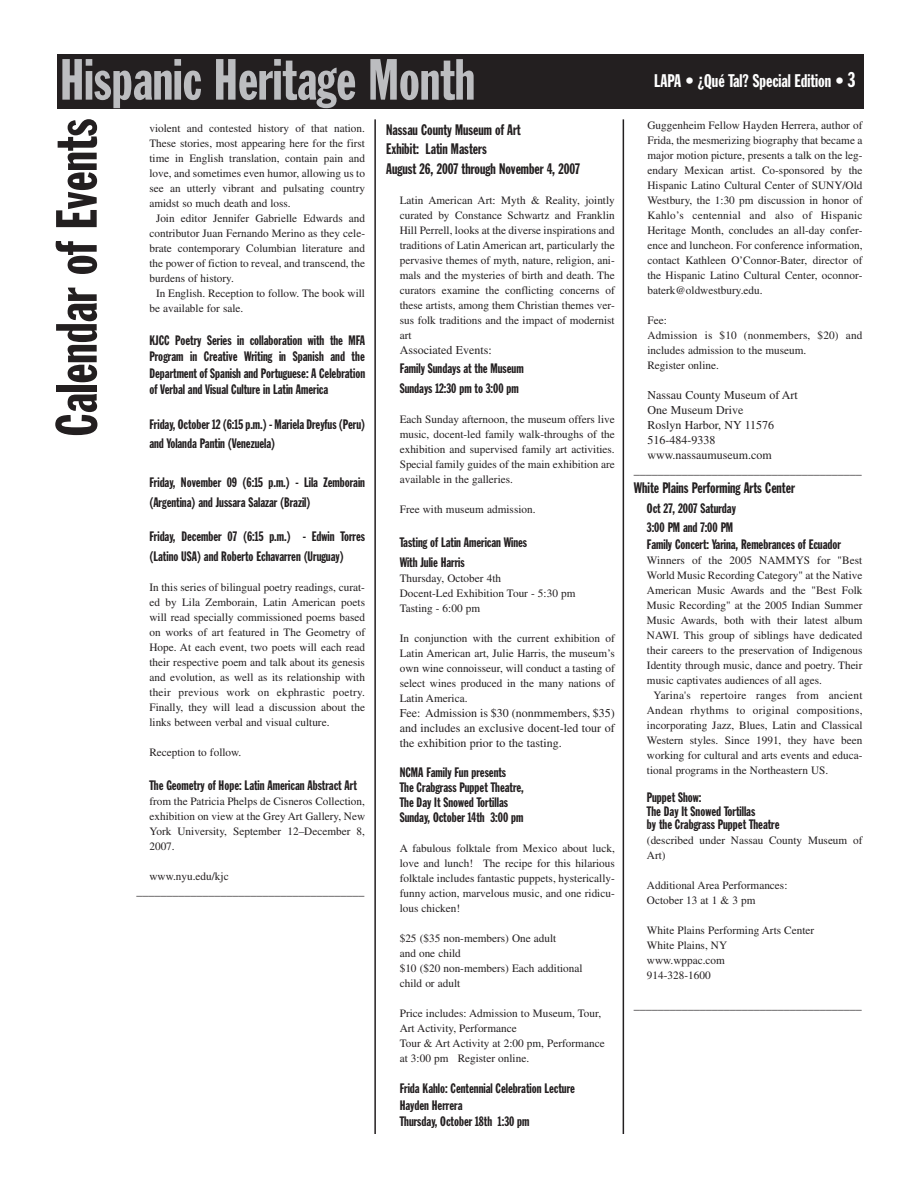
<style>
.page{position:relative;width:918px;height:1188px;background:#fff}
.page>*{position:absolute;margin:0;border:0;box-sizing:border-box;transform-origin:0 0}
.t1{font:57px "Franklin Gothic Extra Cond";color:#bcbdc0}
.t2{font:57px "Franklin Gothic Extra Cond";color:#231f20}
.t3{font:18px "Franklin Gothic Extra Cond";color:#fff}
.t4{font:15px/19.5px "Franklin Gothic Extra Cond";color:#231f20}
.t5{font:13.5px/19.5px "Franklin Gothic Extra Cond";color:#231f20}
.t6{font:12px/15px "Times";color:#231f20;text-align:justify}
.t7{font:11.25px/15px "Times";color:#231f20;text-align:justify}
.t8{font:11.25px "Times";letter-spacing:.02em;color:#231f20}
.s1{font-size:21px}
</style>
<div class="page">
<div style="left:57px;top:54px;width:807px;height:55px;background:#231f20"></div>
<hr style="left:374px;top:119px;width:2px;height:1015px;background:#231f20">
<hr style="left:623px;top:119px;width:1px;height:1015px;background:#231f20">
<h1 class="t1" style="left:60px;top:59px;width:417px">Hispanic Heritage Month</h1>
<h2 class="t3" style="left:654px;top:74px;width:202px">LAPA • ¿Qué Tal? Special Edition • <span class="s1">3</span></h2>
<h1 class="t2" style="left:56px;top:436px;width:319px;rotate:-90deg">Calendar of Events</h1>
<p class="t7" style="left:647px;top:118px;width:217px">Guggenheim Fellow Hayden Herrera, author of Frida, the mesmerizing biography that became a major motion picture, presents a talk on the leg&shy;endary Mexican artist. Co-sponsored by the Hispanic Latino Cultural Center of SUNY/Old Westbury, the 1:30 pm discussion in honor of Kahlo’s centennial and also of Hispanic Heritage Month, concludes an all-day confer&shy;ence and luncheon. For conference information, contact Kathleen O’Connor-Bater, director of the Hispanic Latino Cultural Center, oconnor&shy;baterk@oldwestbury.edu.</p>
<h3 class="t4" style="left:386px;top:121px;width:195px">Nassau County Museum of Art<br>Exhibit: Latin Masters<br>August 26, 2007 through November 4, 2007</h3>
<p class="t7" style="left:400px;top:194px;width:217px">Latin American Art: Myth &amp; Reality, jointly curated by Constance Schwartz and Franklin Hill Perrell, looks at the diverse inspirations and traditions of Latin American art, particularly the pervasive themes of myth, nature, religion, ani&shy;mals and the mysteries of birth and death. The curators examine the conflicting concerns of these artists, among them Christian themes ver&shy;sus folk traditions and the impact of modernist art</p>
<p class="t6" style="left:400px;top:343px;width:93px">Associated Events:</p>
<p class="t5" style="left:400px;top:360px;width:125px">Family Sundays at the Museum<br>Sundays 12:30 pm to 3:00 pm</p>
<p class="t7" style="left:400px;top:413px;width:217px">Each Sunday afternoon, the museum offers live music, docent-led family walk-throughs of the exhibition and supervised family art activities.<br>Special family guides of the main exhibition are available in the galleries.</p>
<p class="t7" style="left:400px;top:503px;width:137px">Free with museum admission.</p>
<p class="t5" style="left:400px;top:534px;width:129px">Tasting of Latin American Wines<br>With Julie Harris</p>
<p class="t7" style="left:400px;top:572px;width:177px;text-align:left">Thursday, October 4th<br>Docent-Led Exhibition Tour - 5:30 pm<br>Tasting - 6:00 pm</p>
<p class="t7" style="left:400px;top:632px;width:217px">In conjunction with the current exhibition of Latin American art, Julie Harris, the museum’s own wine connoisseur, will conduct a tasting of select wines produced in the many nations of Latin America.</p>
<p class="t6" style="left:400px;top:706px;width:217px">Fee: Admission is $30 (nonmmembers, $35) and includes an exclusive docent-led tour of the exhibition prior to the tasting.</p>
<p class="t5" style="left:400px;top:765px;width:126px;line-height:15px">NCMA Family Fun presents<br>The Crabgrass Puppet Theatre,<br>The Day It Snowed Tortillas<br>Sunday, October 14th 3:00 pm</p>
<p class="t7" style="left:400px;top:842px;width:217px">A fabulous folktale from Mexico about luck, love and lunch! The recipe for this hilarious folktale includes fantastic puppets, hysterically&shy;funny action, marvelous music, and one ridicu&shy;lous chicken!</p>
<p class="t7" style="left:400px;top:932px;width:184px;text-align:left">$25 ($35 non-members) One adult<br>and one child<br>$10 ($20 non-members) Each additional child or adult</p>
<p class="t7" style="left:400px;top:1007px;width:206px;text-align:left">Price includes: Admission to Museum, Tour, Art Activity, Performance<br>Tour &amp; Art Activity at 2:00 pm, Performance at 3:00 pm Register online.</p>
<p class="t5" style="left:400px;top:1081px;width:177px;line-height:16.5px">Frida Kahlo: Centennial Celebration Lecture<br>Hayden Herrera<br>Thursday, October 18th 1:30 pm</p>
<p class="t7" style="left:149px;top:122px;width:217px">violent and contested history of that nation.</p>
<p class="t7" style="left:149px;top:137px;width:217px">These stories, most appearing here for the first</p>
<p class="t7" style="left:149px;top:152px;width:217px">time in English translation, contain pain and</p>
<p class="t7" style="left:149px;top:167px;width:217px">love, and sometimes even humor, allowing us to</p>
<p class="t7" style="left:149px;top:182px;width:217px">see an utterly vibrant and pulsating country</p>
<p class="t7" style="left:149px;top:197px;width:143px">amidst so much death and loss.</p>
<p class="t7" style="left:156px;top:212px;width:211px">Join editor Jennifer Gabrielle Edwards and</p>
<p class="t7" style="left:149px;top:227px;width:217px">contributor Juan Fernando Merino as they cele-</p>
<p class="t7" style="left:149px;top:242px;width:217px">brate contemporary Columbian literature and</p>
<p class="t7" style="left:149px;top:257px;width:217px">the power of fiction to reveal, and transcend, the</p>
<p class="t7" style="left:149px;top:272px;width:86px">burdens of history.</p>
<p class="t7" style="left:156px;top:287px;width:211px">In English. Reception to follow. The book will</p>
<p class="t7" style="left:149px;top:302px;width:95px">be available for sale.</p>
<p class="t5" style="left:149px;top:333px;width:217px;line-height:16.5px;text-align:justify">KJCC Poetry Series in collaboration with the MFA Program in Creative Writing in Spanish and the Department of Spanish and Portuguese: A Celebration of Verbal and Visual Culture in Latin America</p>
<p class="t5" style="left:149px;top:415px;width:217px">Friday, October 12 (6:15 p.m.) - Mariela Dreyfus (Peru) and Yolanda Pantin (Venezuela)</p>
<p class="t5" style="left:149px;top:474px;width:217px">Friday, November 09 (6:15 p.m.) - Lila Zemborain (Argentina) and Jussara Salazar (Brazil)</p>
<p class="t5" style="left:149px;top:528px;width:217px">Friday, December 07 (6:15 p.m.) - Edwin Torres (Latino USA) and Roberto Echavarren (Uruguay)</p>
<p class="t7" style="left:149px;top:581px;width:217px">In this series of bilingual poetry readings, curat&shy;ed by Lila Zemborain, Latin American poets will read specially commissioned poems based on works of art featured in The Geometry of Hope. At each event, two poets will each read their respective poem and talk about its genesis and evolution, as well as its relationship with their previous work on ekphrastic poetry.<br>Finally, they will lead a discussion about the links between verbal and visual culture.</p>
<p class="t7" style="left:149px;top:746px;width:93px">Reception to follow.</p>
<p class="t5" style="left:149px;top:777px;width:209px">The Geometry of Hope: Latin American Abstract Art</p>
<p class="t7" style="left:149px;top:795px;width:217px">from the Patricia Phelps de Cisneros Collection, exhibition on view at the Grey Art Gallery, New York University, September 12–December 8, 2007.</p>
<p class="t7" style="left:149px;top:870px;width:81px">www.nyu.edu/kjc</p>
<p class="t6" style="left:136px;top:885px;width:229px">______________________________________</p>
<p class="t7" style="left:647px;top:313px;width:217px;text-align:left">Fee:<br>Admission is $10 (nonmembers, $20) and includes admission to the museum.<br>Register online.</p>
<p class="t6" style="left:647px;top:388px;width:152px">Nassau County Museum of Art</p>
<p class="t6" style="left:647px;top:403px;width:97px">One Museum Drive</p>
<p class="t6" style="left:647px;top:418px;width:128px">Roslyn Harbor, NY 11576</p>
<p class="t6" style="left:647px;top:433px;width:69px">516-484-9338</p>
<p class="t6" style="left:647px;top:448px;width:126px">www.nassaumuseum.com</p>
<p class="t6" style="left:634px;top:463px;width:229px">______________________________________</p>
<h3 class="t4" style="left:634px;top:479px;width:163px">White Plains Performing Arts Center</h3>
<p class="t5" style="left:647px;top:499px;width:91px">Oct 27, 2007 Saturday<br>3:00 PM and 7:00 PM</p>
<p class="t5" style="left:647px;top:535px;width:196px">Family Concert: Yarina, Remebrances of Ecuador</p>
<p class="t7" style="left:647px;top:553px;width:217px">Winners of the 2005 NAMMYS for "Best</p>
<p class="t7" style="left:647px;top:568px;width:217px">World Music Recording Category" at the Native</p>
<p class="t7" style="left:647px;top:583px;width:217px">American Music Awards and the "Best Folk</p>
<p class="t7" style="left:647px;top:598px;width:217px">Music Recording" at the 2005 Indian Summer</p>
<p class="t7" style="left:647px;top:613px;width:217px">Music Awards, both with their latest album</p>
<p class="t7" style="left:647px;top:628px;width:217px">NAWI. This group of siblings have dedicated</p>
<p class="t7" style="left:647px;top:643px;width:217px">their careers to the preservation of Indigenous</p>
<p class="t7" style="left:647px;top:658px;width:217px">Identity through music, dance and poetry. Their</p>
<p class="t7" style="left:647px;top:673px;width:177px">music captivates audiences of all ages.</p>
<p class="t8" style="left:653px;top:691px;width:211px">Yarina's repertoire ranges from ancient</p>
<p class="t8" style="left:647px;top:706px;width:217px">Andean rhythms to original compositions,</p>
<p class="t7" style="left:647px;top:718px;width:217px">incorporating Jazz, Blues, Latin and Classical</p>
<p class="t7" style="left:647px;top:733px;width:217px">Western styles. Since 1991, they have been</p>
<p class="t7" style="left:647px;top:748px;width:217px">working for cultural and arts events and educa-</p>
<p class="t7" style="left:647px;top:763px;width:183px">tional programs in the Northeastern US.</p>
<p class="t5" style="left:647px;top:792px;width:134px;line-height:13.5px">Puppet Show:<br>The Day It Snowed Tortillas<br>by the Crabgrass Puppet Theatre</p>
<p class="t7" style="left:647px;top:834px;width:217px">(described under Nassau County Museum of<br>Art)</p>
<p class="t7" style="left:647px;top:879px;width:142px">Additional Area Performances:<br>October 13 at 1 &amp; 3 pm</p>
<p class="t7" style="left:647px;top:924px;width:169px;text-align:left">White Plains Performing Arts Center<br>White Plains, NY<br>www.wppac.com<br>914-328-1600</p>
<p class="t6" style="left:634px;top:999px;width:229px">______________________________________</p>
</div>
